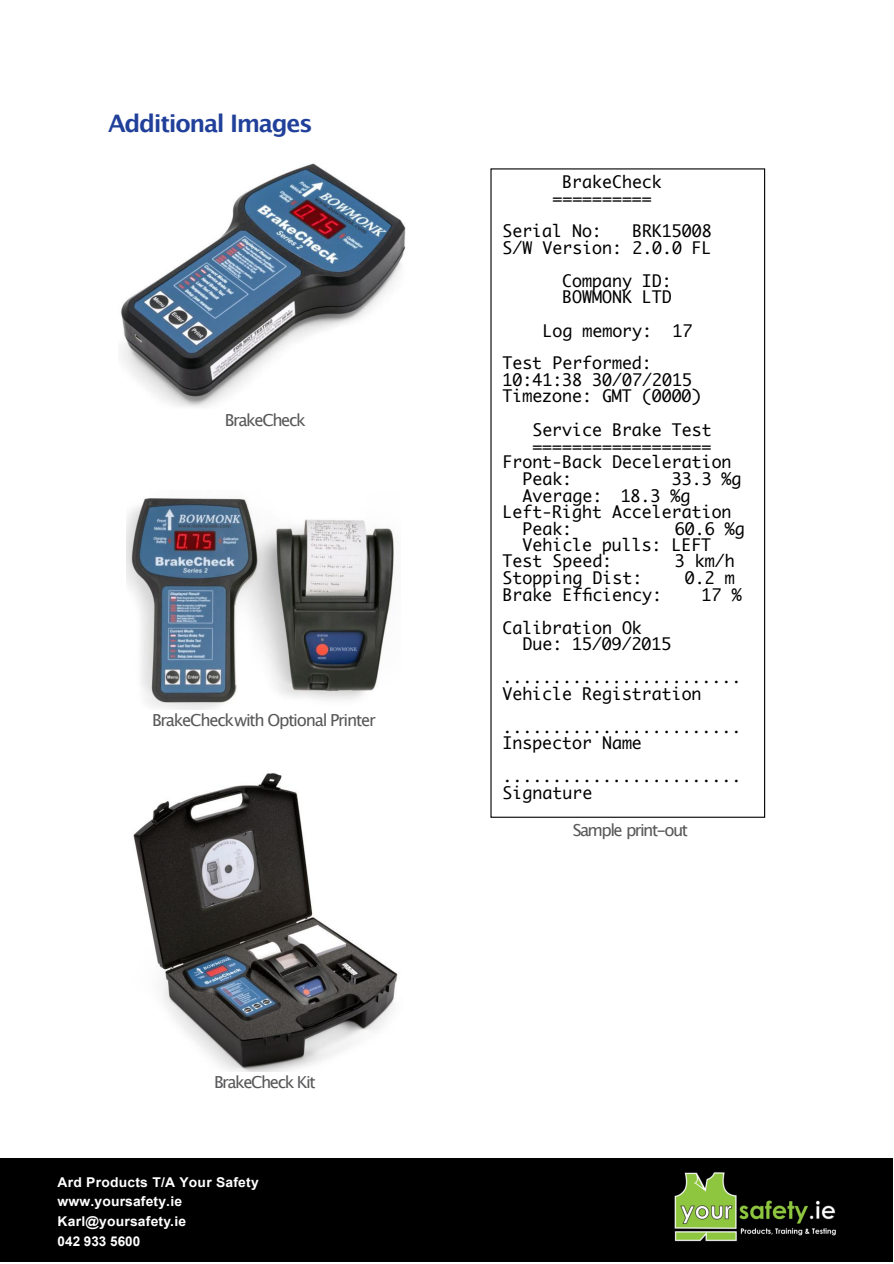
<style>
.page{position:relative;width:894px;height:1264px;background:#fff}
.page>*{position:absolute;margin:0;border:0;box-sizing:border-box;transform-origin:0 0}
.t1{font:700 24.15px "Lucida Grande";letter-spacing:-.055em;color:#20409a}
.t2{font:16.5px/16.5px "Monaco";color:#000}
.t3{font:16.5px "Lucida Grande";letter-spacing:-.085em;color:#58585a}
.t4{font:700 13.5px/19.6px "Arial";letter-spacing:.015em;color:#fff}
</style>
<div class="page">
<img style="left:121px;top:163px;width:285px;height:244px">
<img style="left:127px;top:498px;width:267px;height:212px">
<img style="left:133px;top:773px;width:265px;height:298px">
<div style="left:490px;top:168px;width:275px;height:649px;background:#fff;border:1px solid #000"></div>
<div style="left:0;top:1158px;width:892px;height:104px;background:#000"></div>
<img style="left:674px;top:1172px;width:162px;height:70px">
<h1 class="t1" style="left:108px;top:113px;width:206px">Additional Images</h1>
<p class="t3" style="left:225px;top:413px;width:82px">BrakeCheck</p>
<p class="t3" style="left:152px;top:713px;width:225px">BrakeCheckwith Optional Printer</p>
<p class="t3" style="left:214px;top:1075px;width:103px">BrakeCheck Kit</p>
<p class="t4" style="left:58px;top:1173px;width:203px">Ard Products T/A Your Safety www.yoursafety.ie<br>Karl@yoursafety.ie<br>042 933 5600</p>
<p class="t2" style="left:552px;top:173px;width:111px;text-indent:10px">BrakeCheck ==========</p>
<p class="t2" style="left:502px;top:223px;width:101px">Serial No:</p>
<p class="t2" style="left:502px;top:223px;width:210px;text-align:right">BRK15008<br>S/W Version: 2.0.0 FL</p>
<p class="t2" style="left:562px;top:272px;width:111px">Company ID:<br>BOWMONK LTD</p>
<p class="t2" style="left:502px;top:314px;width:191px;line-height:32.7px;text-indent:40px">Log memory: 17<br>Test Performed:</p>
<p class="t2" style="left:502px;top:371px;width:200px">10:41:38 30/07/2015<br>Timezone: GMT (0000)</p>
<p class="t2" style="left:532px;top:421px;width:181px">Service Brake Test</p>
<p class="t2" style="left:532px;top:438px;width:181px">==================</p>
<p class="t2" style="left:502px;top:454px;width:230px">Front-Back Deceleration</p>
<p class="t2" style="left:522px;top:470px;width:51px">Peak:</p>
<p class="t2" style="left:671px;top:470px;width:71px">33.3 %g</p>
<p class="t2" style="left:522px;top:487px;width:169px">Average: 18.3 %g</p>
<p class="t2" style="left:502px;top:503px;width:230px">Left-Right Acceleration</p>
<p class="t2" style="left:522px;top:520px;width:51px">Peak:</p>
<p class="t2" style="left:674px;top:520px;width:71px">60.6 %g</p>
<p class="t2" style="left:522px;top:537px;width:190px">Vehicle pulls: LEFT</p>
<p class="t2" style="left:502px;top:553px;width:111px">Test Speed:</p>
<p class="t2" style="left:674px;top:553px;width:61px">3 km/h</p>
<p class="t2" style="left:502px;top:569px;width:141px">Stopping Dist:</p>
<p class="t2" style="left:684px;top:569px;width:51px">0.2 m</p>
<p class="t2" style="left:502px;top:586px;width:161px">Brake Efficiency:</p>
<p class="t2" style="left:701px;top:586px;width:42px">17 %</p>
<p class="t2" style="left:522px;top:619px;width:150px;text-indent:-20px">Calibration Ok<br>Due: 15/09/2015</p>
<p class="t2" style="left:502px;top:668px;width:240px">........................<br>Vehicle Registration</p>
<p class="t2" style="left:502px;top:718px;width:240px">........................<br>Inspector Name</p>
<p class="t2" style="left:502px;top:767px;width:240px">........................<br>Signature</p>
<p class="t3" style="left:572px;top:822px;width:117px">Sample print-out</p>
</div>
